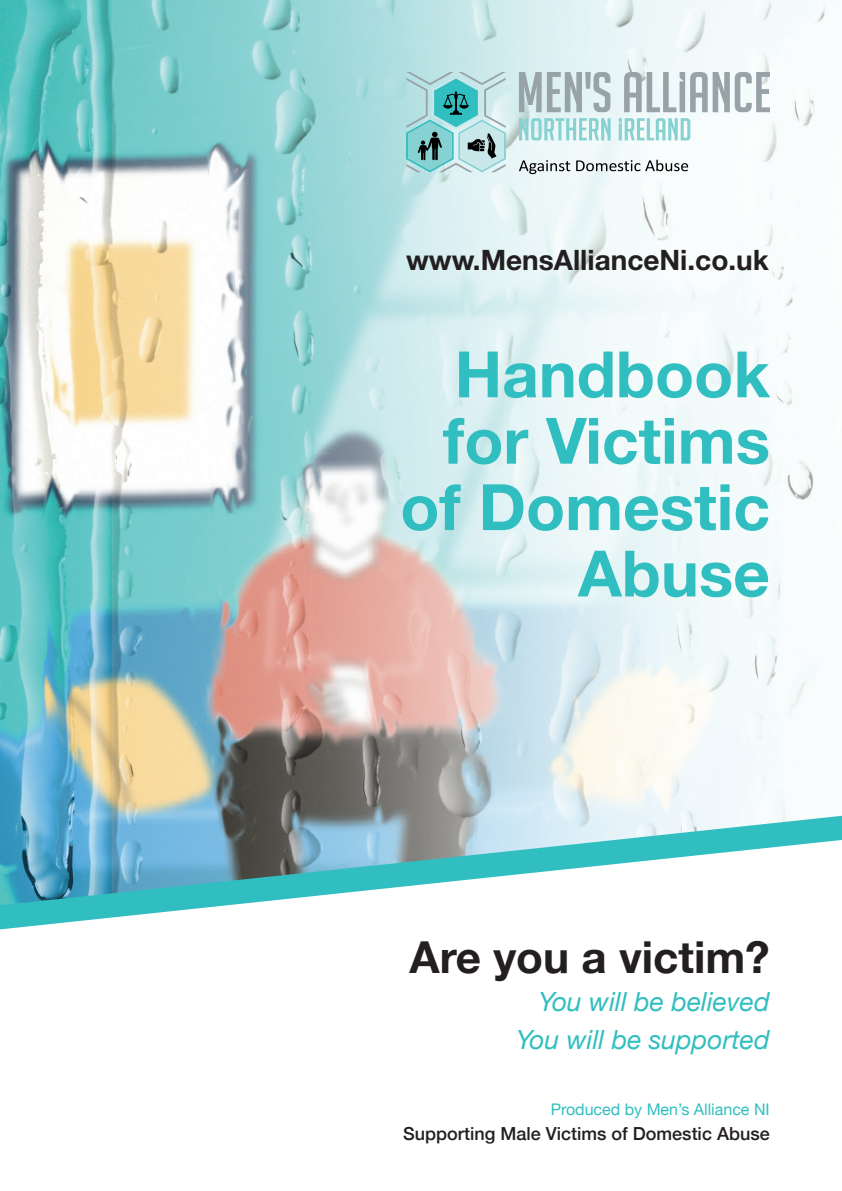
<style>
.page{position:relative;width:842px;height:1191px;background:#fff}
.page>*{position:absolute;margin:0;border:0;box-sizing:border-box;transform-origin:0 0}
.t1{font:700 64px/66.4px "Helvetica Neue";color:#31bec0;text-align:right}
.t2{font:700 44px "Helvetica Neue";color:#231f20}
.t3{font:700 28px "Helvetica Neue";color:#231f20}
.t4{font:italic 26.4px/38px "Helvetica Neue";color:#31bec0;text-align:right}
.t5{font:500 18px "Helvetica Neue";color:#231f20}
.t6{font:16px "Helvetica Neue";color:#31bec0}
</style>
<div class="page">
<img style="left:0;top:0;width:839px;height:795px">
<svg style="left:0;top:795px;width:842px;height:135px"></svg>
<svg style="left:519px;top:160px;width:51px;height:14px"></svg>
<svg style="left:576px;top:160px;width:112px;height:11px"></svg>
<svg style="left:519px;top:72px;width:91px;height:40px;background:#b8c6ca"></svg>
<svg style="left:624px;top:72px;width:146px;height:40px"></svg>
<svg style="left:519px;top:118px;width:92px;height:22px;background:#b3e1e2"></svg>
<svg style="left:619px;top:118px;width:71px;height:22px"></svg>
<svg style="left:406px;top:72px;width:100px;height:100px;background:#92c7c9"></svg>
<h3 class="t3" style="left:406px;top:238px;width:364px">www.MensAllianceNi.co.uk</h3>
<h1 class="t1" style="left:400px;top:343px;width:371px">Handbook for Victims of Domestic<br>Abuse</h1>
<h2 class="t2" style="left:409px;top:922px;width:362px">Are you a victim?</h2>
<h3 class="t4" style="left:516px;top:983px;width:255px">You will be believed<br>You will be supported</h3>
<p class="t6" style="left:551px;top:1098px;width:221px">Produced by Men’s Alliance NI</p>
<p class="t5" style="left:403px;top:1118px;width:368px">Supporting Male Victims of Domestic Abuse</p>
</div>
